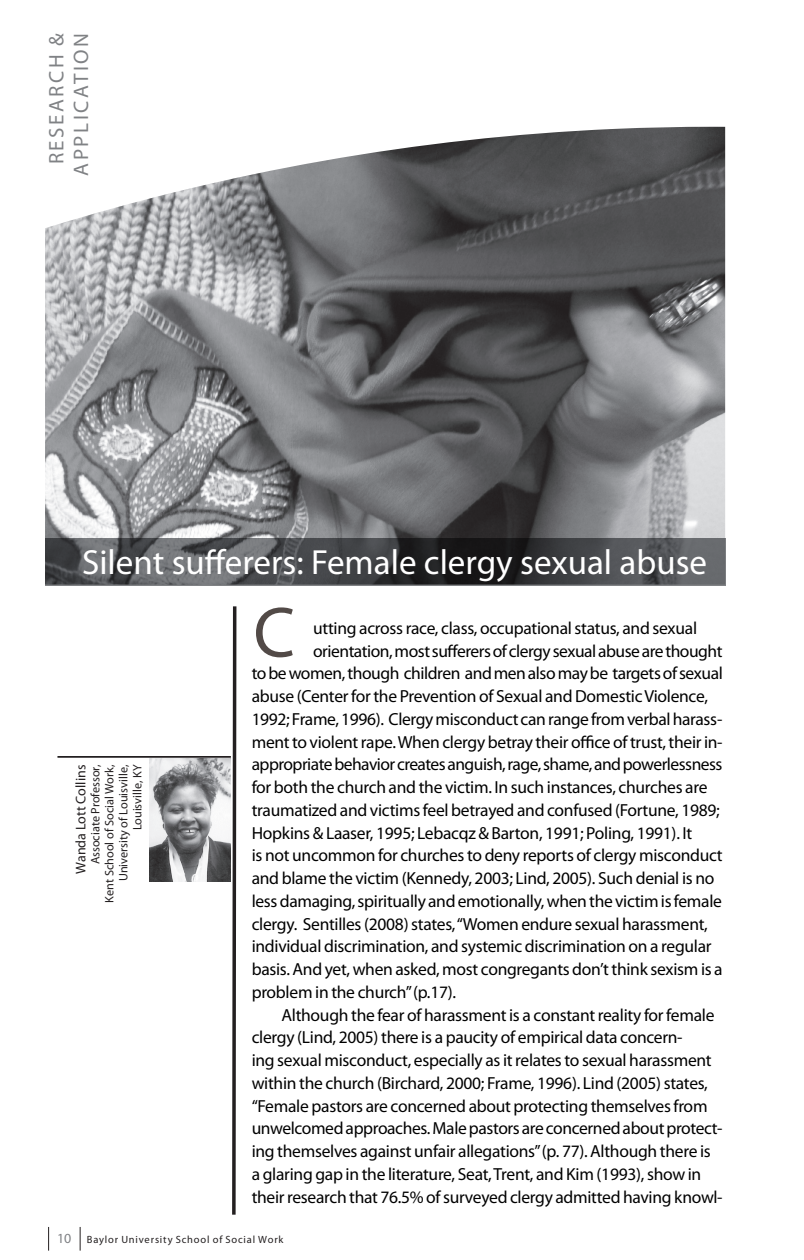
<style>
.page{position:relative;width:804px;height:1260px;background:#fff}
.page>*{position:absolute;margin:0;border:0;box-sizing:border-box;transform-origin:0 0}
.SSW_body{font:71.75px "Myriad Pro";color:#524a47}
.SSW_headlright{font:35px "Myriad Pro";color:#fff}
.SSW_EditorialHeads{font:21px "Myriad Pro";letter-spacing:.12em;color:#808285}
.SSW_body-2{font:17.5px/22.8px "Myriad Pro";letter-spacing:-.015em;color:#000}
.SSW_Author_R{font:14px "Myriad Pro";color:#231f20}
.SSW_AuthorDecription{font:12.25px "Myriad Pro";color:#231f20}
.t1{font:10.5px "Myriad Pro";letter-spacing:.08em;color:#231f20}
.s1{font-size:14px;color:#808285}
</style>
<div class="page">
<svg style="left:48px;top:1227px;width:1px;height:24px"></svg>
<svg style="left:80px;top:1227px;width:1px;height:24px"></svg>
<img style="left:45px;top:127px;width:679px;height:412px">
<svg style="left:230px;top:606px;width:7px;height:609px"></svg>
<svg style="left:45px;top:539px;width:679px;height:47px;background:#494a4d"></svg>
<hr style="left:57px;top:756px;width:174px;height:2px;background:#231f20">
<img style="left:149px;top:759px;width:82px;height:122px">
<p class="SSW_EditorialHeads" style="left:43px;top:164px;width:133px;rotate:-90deg">research &amp;</p>
<p class="SSW_EditorialHeads" style="left:68px;top:176px;width:144px;rotate:-90deg">application</p>
<p class="SSW_headlright" style="left:82px;top:541px;width:626px">Silent sufferers: Female clergy sexual abuse</p>
<p class="SSW_Author_R" style="left:72px;top:874px;width:110px;rotate:-90deg">Wanda Lott Collins</p>
<p class="SSW_AuthorDecription" style="left:88px;top:864px;width:101px;rotate:-90deg">Associate Professor,</p>
<p class="SSW_AuthorDecription" style="left:102px;top:903px;width:139px;rotate:-90deg">Kent School of Social Work,</p>
<p class="SSW_AuthorDecription" style="left:116px;top:881px;width:118px;rotate:-90deg">University of Louisville,</p>
<p class="SSW_AuthorDecription" style="left:130px;top:830px;width:67px;rotate:-90deg">Louisville, KY</p>
<p class="SSW_body" style="left:253px;top:588px;width:43px">C</p>
<p class="SSW_body-2" style="left:313px;top:616px;width:385px">utting across race, class, occupational status, and sexual</p>
<p class="SSW_body-2" style="left:313px;top:639px;width:411px">orientation, most sufferers of clergy sexual abuse are thought</p>
<p class="SSW_body-2" style="left:251px;top:662px;width:472px">to be women, though children and men also may be targets of sexual</p>
<p class="SSW_body-2" style="left:251px;top:685px;width:457px">abuse (Center for the Prevention of Sexual and Domestic Violence,</p>
<p class="SSW_body-2" style="left:251px;top:707px;width:472px">1992; Frame, 1996). Clergy misconduct can range from verbal harass-</p>
<p class="SSW_body-2" style="left:251px;top:730px;width:472px">ment to violent rape. When clergy betray their office of trust, their in-</p>
<p class="SSW_body-2" style="left:251px;top:753px;width:472px">appropriate behavior creates anguish, rage, shame, and powerlessness</p>
<p class="SSW_body-2" style="left:251px;top:776px;width:457px">for both the church and the victim. I n such instances, churches are</p>
<p class="SSW_body-2" style="left:251px;top:798px;width:469px">traumatized and victims feel betrayed and confused (Fortune, 1989;</p>
<p class="SSW_body-2" style="left:251px;top:821px;width:442px">Hopkins &amp; Laaser, 1995; Lebacqz &amp; Barton, 1991; Poling, 1991). It</p>
<p class="SSW_body-2" style="left:251px;top:844px;width:472px">is not uncommon for churches to deny reports of clergy misconduct</p>
<p class="SSW_body-2" style="left:251px;top:867px;width:464px">and blame the victim (Kennedy, 2003; Lind, 2005). Such denial is no</p>
<p class="SSW_body-2" style="left:251px;top:889px;width:471px">less damaging, spiritually and emotionally, when the victim is female</p>
<p class="SSW_body-2" style="left:251px;top:912px;width:457px">clergy. Sentilles (2008) states, “Women endure sexual harassment,</p>
<p class="SSW_body-2" style="left:251px;top:935px;width:461px">individual discrimination, and systemic discrimination on a regular</p>
<p class="SSW_body-2" style="left:251px;top:958px;width:472px">basis. And yet, when asked, most congregants don’t think sexism is a</p>
<p class="SSW_body-2" style="left:251px;top:980px;width:206px">problem in the church” (p.17).</p>
<p class="SSW_body-2" style="left:251px;top:1003px;width:472px">Although the fear of harassment is a constant reality for female clergy (Lind, 2005) there is a paucity of empirical data concern-<br>ing sexual misconduct, especially as it relates to sexual harassment within the church (Birchard, 2000; Frame, 1996). Lind (2005) states, “Female pastors are concerned about protecting themselves from unwelcomed approaches. Male pastors are concerned about protect&shy;ing themselves against unfair allegations” (p. 77). Although there is a glaring gap in the literature, Seat, Trent, and Kim (1993), show in their research that 76.5% of surveyed clergy admitted having knowl-</p>
<p class="t1" style="left:57px;top:1233px;width:228px"><span class="s1">10</span> Baylor University School of Social Work</p>
</div>
